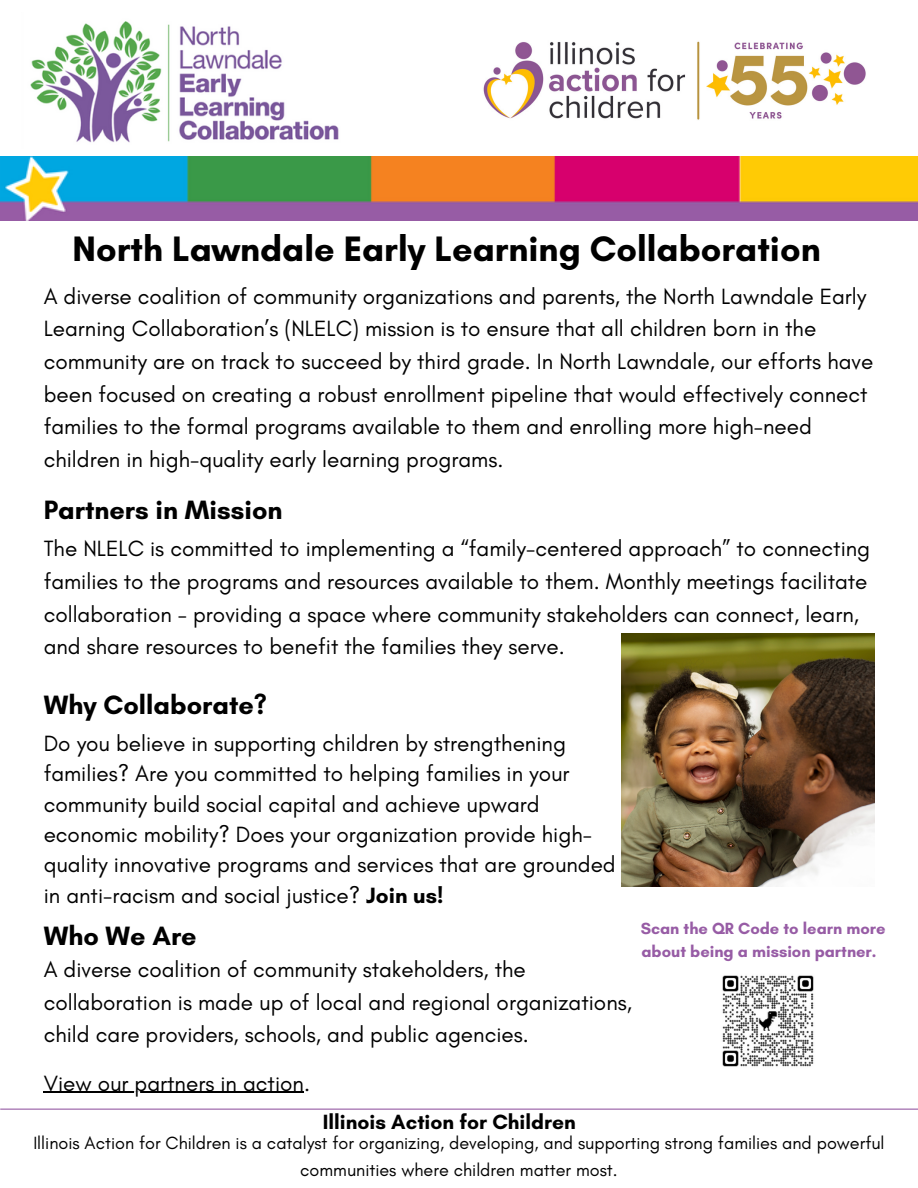
<style>
.page{position:relative;width:918px;height:1188px;background:#fff}
.page>*{position:absolute;margin:0;border:0;box-sizing:border-box;transform-origin:0 0}
.t1{font:700 36px "Glacial Indifference";color:#000}
.t2{font:700 27px "Glacial Indifference";color:#000}
.t3{font:22.5px/32.7px "Glacial Indifference";color:#000}
.t4{font:700 21px "Glacial Indifference";color:#000}
.t5{font:18px/27px "Glacial Indifference";color:#000;text-align:center}
.t6{font:700 16.5px/22.5px "Glacial Indifference";color:#975ca5}
.s1{font-weight:700}
</style>
<div class="page">
<img style="left:30px;top:21px;width:309px;height:122px">
<img style="left:622px;top:633px;width:253px;height:253px">
<img style="left:722px;top:975px;width:92px;height:92px">
<img style="left:483px;top:41px;width:383px;height:79px">
<hr style="left:44px;top:1092px;width:260px;height:1px;background:#000">
<hr style="left:0;top:1109px;width:918px;height:1px;background:#975ca5">
<img style="left:0;top:157px;width:918px;height:64px">
<p class="t1" style="left:73px;top:226px;width:750px">North Lawndale Early Learning Collaboration</p>
<h4 class="t3" style="left:44px;top:279px;width:831px">A diverse coalition of community organizations and parents, the North Lawndale Early Learning Collaboration’s (NLELC) mission is to ensure that all children born in the community are on track to succeed by third grade. In North Lawndale, our efforts have been focused on creating a robust enrollment pipeline that would effectively connect families to the formal programs available to them and enrolling more high-need children in high-quality early learning programs.</h4>
<h5 class="t2" style="left:44px;top:494px;width:240px">Partners in Mission</h5>
<h4 class="t3" style="left:44px;top:532px;width:828px">The NLELC is committed to implementing a “family-centered approach” to connecting families to the programs and resources available to them. Monthly meetings facilitate collaboration - providing a space where community stakeholders can connect, learn, and share resources to benefit the families they serve.</h4>
<h2 class="t2" style="left:44px;top:688px;width:225px">Why Collaborate?</h2>
<h4 class="t3" style="left:44px;top:728px;width:574px;line-height:30.3px">Do you believe in supporting children by strengthening families? Are you committed to helping families in your community build social capital and achieve upward economic mobility? Does your organization provide high&shy;quality innovative programs and services that are grounded in anti-racism and social justice? <span class="s1">Join us!</span></h4>
<h2 class="t2" style="left:44px;top:919px;width:155px">Who We Are</h2>
<h4 class="t3" style="left:44px;top:953px;width:590px">A diverse coalition of community stakeholders, the collaboration is made up of local and regional organizations, child care providers, schools, and public agencies.</h4>
<p class="t3" style="left:44px;top:1066px;width:268px">View our partners in action.</p>
<h4 class="t4" style="left:323px;top:1109px;width:254px">Illinois Action for Children</h4>
<h2 class="t6" style="left:641px;top:917px;width:246px">Scan the QR Code to learn more about being a mission partner.</h2>
<h1 class="t5" style="left:33px;top:1129px;width:853px">Illinois Action for Children is a catalyst for organizing, developing, and supporting strong families and powerful communities where children matter most.</h1>
</div>
